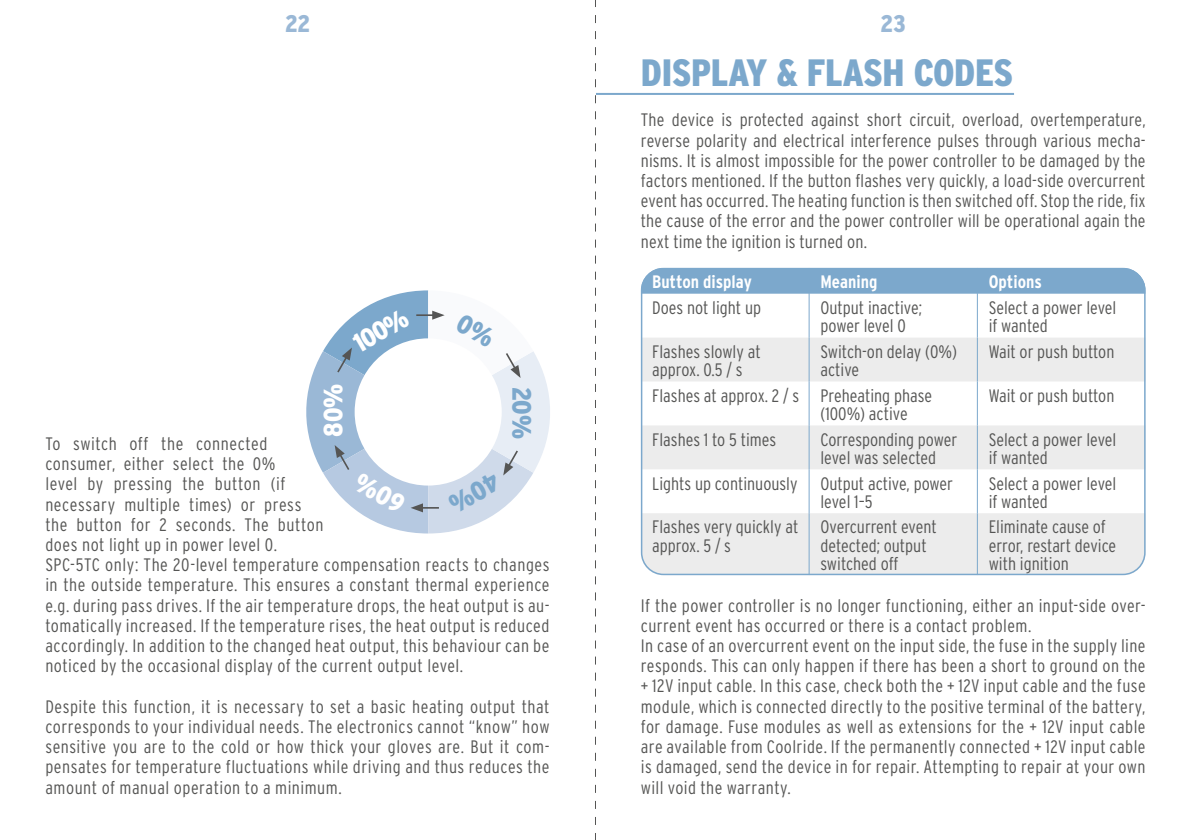
<style>
.page{position:relative;width:1191px;height:840px;background:#fff}
.page>*{position:absolute;margin:0;border:0;box-sizing:border-box;transform-origin:0 0}
.t1{font:900 condensed 38px "Interstate";letter-spacing:-.01em;color:#7ca8cc}
.t2{font:900 condensed 26.6px "Interstate";color:#fff}
.t3{font:900 condensed 26.6px "Interstate";color:#7ca8cc}
.t4{font:900 condensed 24px "Interstate";color:#9ab8d6}
.t5{font:300 condensed 18px/20.2px "Interstate";letter-spacing:.02em;color:#555554}
.t6{font:300 condensed 18px/18px "Interstate";color:#555554}
.t7{font:700 condensed 18px "Interstate";color:#fff}
</style>
<div class="page">
<hr style="left:596px;top:93px;width:418px;height:2px;background:#7ca8cc">
<svg style="left:641px;top:337px;width:504px;height:238px;fill:#ececec"></svg>
<div style="left:641px;top:268px;width:504px;height:25px;background:#7ca8cc"></div>
<hr style="left:808px;top:293px;width:1px;height:44px;background:#7ca8cc">
<hr style="left:977px;top:293px;width:1px;height:44px;background:#7ca8cc">
<hr style="left:808px;top:337px;width:1px;height:44px;background:#7ca8cc">
<hr style="left:977px;top:337px;width:1px;height:44px;background:#7ca8cc">
<hr style="left:808px;top:381px;width:1px;height:44px;background:#7ca8cc">
<hr style="left:977px;top:381px;width:1px;height:44px;background:#7ca8cc">
<hr style="left:808px;top:425px;width:1px;height:44px;background:#7ca8cc">
<hr style="left:977px;top:425px;width:1px;height:44px;background:#7ca8cc">
<hr style="left:808px;top:469px;width:1px;height:44px;background:#7ca8cc">
<hr style="left:977px;top:469px;width:1px;height:44px;background:#7ca8cc">
<hr style="left:808px;top:513px;width:1px;height:62px;background:#7ca8cc">
<hr style="left:977px;top:513px;width:1px;height:62px;background:#7ca8cc">
<div style="left:641px;top:268px;width:504px;height:307px;border:2px solid #7ca8cc;border-radius:22px"></div>
<svg style="left:595px;top:0;width:1px;height:839px"></svg>
<svg style="left:306px;top:290px;width:244px;height:243px"></svg>
<h3 class="t4" style="left:285px;top:11px;width:27px">22</h3>
<h3 class="t4" style="left:880px;top:11px;width:27px">23</h3>
<h1 class="t1" style="left:641px;top:51px;width:374px">DISPLAY &amp; FLASH CODES</h1>
<h2 class="t2" style="left:348px;top:332px;width:60px;rotate:-30deg">100%</h2>
<h2 class="t2" style="left:318px;top:436px;width:55px;rotate:-90deg">80%</h2>
<h2 class="t3" style="left:537px;top:386px;width:53px;rotate:90deg">20%</h2>
<p class="t5" style="left:45px;top:433px;width:506px">To switch off the connected<br>consumer, either select the 0%<br>level by pressing the button (if<br>necessary multiple times) or press<br>the button for 2 seconds. The button<br>does not light up in power level 0.<br>SPC-5TC only: The 20-level temperature compensation reacts to changes in the outside temperature. This ensures a constant thermal experience e.g. during pass drives. If the air temperature drops, the heat output is au&shy;tomatically increased. If the temperature rises, the heat output is reduced accordingly. In addition to the changed heat output, this behaviour can be noticed by the occasional display of the current output level.</p>
<p class="t5" style="left:45px;top:695px;width:506px;text-align:justify">Despite this function, it is necessary to set a basic heating output that corresponds to your individual needs. The electronics cannot “know” how sensitive you are to the cold or how thick your gloves are. But it com&shy;pensates for temperature fluctuations while driving and thus reduces the amount of manual operation to a minimum.</p>
<p class="t5" style="left:641px;top:110px;width:506px;text-align:justify">The device is protected against short circuit, overload, overtemperature, reverse polarity and electrical interference pulses through various mecha&shy;nisms. It is almost impossible for the power controller to be damaged by the factors mentioned. If the button flashes very quickly, a load-side overcurrent event has occurred. The heating function is then switched off. Stop the ride, fix the cause of the error and the power controller will be operational again the next time the ignition is turned on.</p>
<p class="t7" style="left:652px;top:271px;width:101px">Button display</p>
<p class="t7" style="left:820px;top:271px;width:58px">Meaning</p>
<p class="t7" style="left:988px;top:271px;width:55px">Options</p>
<p class="t6" style="left:652px;top:298px;width:110px">Does not light up</p>
<p class="t6" style="left:820px;top:298px;width:103px">Output inactive; power level 0</p>
<p class="t6" style="left:988px;top:298px;width:129px">Select a power level if wanted</p>
<p class="t6" style="left:652px;top:342px;width:110px">Flashes slowly at approx. 0.5 / s</p>
<p class="t6" style="left:820px;top:342px;width:138px">Switch-on delay (0%) active</p>
<p class="t6" style="left:988px;top:342px;width:127px">Wait or push button</p>
<p class="t6" style="left:820px;top:386px;width:113px;text-indent:-168px">Flashes at approx. 2 / s Preheating phase (100%) active</p>
<p class="t6" style="left:988px;top:386px;width:127px">Wait or push button</p>
<p class="t6" style="left:652px;top:430px;width:125px">Flashes 1 to 5 times</p>
<p class="t6" style="left:820px;top:430px;width:138px">Corresponding power level was selected</p>
<p class="t6" style="left:988px;top:430px;width:129px">Select a power level if wanted</p>
<p class="t6" style="left:652px;top:474px;width:147px">Lights up continuously</p>
<p class="t6" style="left:820px;top:474px;width:134px">Output active, power level 1–5</p>
<p class="t6" style="left:988px;top:474px;width:129px">Select a power level if wanted</p>
<p class="t6" style="left:652px;top:517px;width:148px">Flashes very quickly at approx. 5 / s</p>
<p class="t6" style="left:820px;top:517px;width:118px">Overcurrent event detected; output switched off</p>
<p class="t6" style="left:988px;top:517px;width:129px">Eliminate cause of error, restart device with ignition</p>
<p class="t5" style="left:641px;top:594px;width:506px">If the power controller is no longer functioning, either an input-side over&shy;current event has occurred or there is a contact problem.<br>In case of an overcurrent event on the input side, the fuse in the supply line responds. This can only happen if there has been a short to ground on the + 12V input cable. In this case, check both the + 12V input cable and the fuse module, which is connected directly to the positive terminal of the battery, for damage. Fuse modules as well as extensions for the + 12V input cable are available from Coolride. If the permanently connected + 12V input cable is damaged, send the device in for repair. Attempting to repair at your own will void the warranty.</p>
</div>
